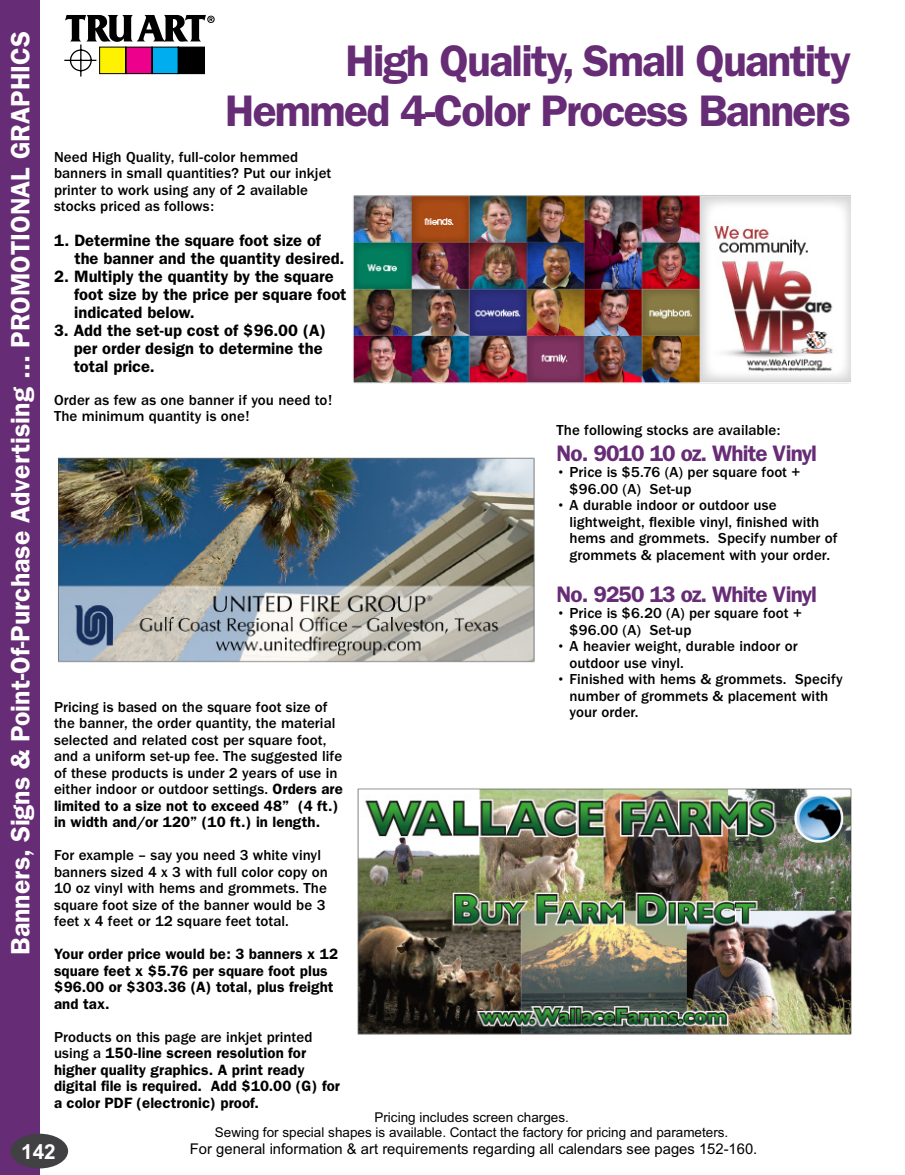
<style>
.page{position:relative;width:905px;height:1175px;background:#fff}
.page>*{position:absolute;margin:0;border:0;box-sizing:border-box;transform-origin:0 0}
.t1{font:600 44.4px/50.2px "Franklin Gothic";letter-spacing:-.04em;color:#672c76;text-align:right}
.t2{font:600 26.55px "Franklin Gothic";color:#fff}
.t3{font:600 22.5px "Franklin Gothic";letter-spacing:-.04em;color:#672c76}
.t4{font:700 20.7px "Arial";color:#fff}
.t5{font:600 16.5px/18px "Franklin Gothic";color:#000}
.t6{font:500 15px/16.5px "Franklin Gothic";letter-spacing:.005em;color:#000}
.t7{font:600 15px/16.5px "Franklin Gothic";letter-spacing:.005em;color:#000}
.t8{font:14.85px "Arial";color:#000}
.t9{font:13.5px/15px "Arial";color:#000;text-align:center}
.s1{font-weight:600}
.s2{font-weight:500}
</style>
<div class="page">
<img style="left:40px;top:195px;width:812px;height:974px">
<div style="left:0;top:0;width:40px;height:1174px;background:#672c76"></div>
<svg style="left:64px;top:15px;width:151px;height:62px"></svg>
<div style="left:10px;top:1133px;width:58px;height:35px;background:#414042;border-radius:50%"></div>
<h2 class="t2" style="left:5px;top:955px;width:925px;rotate:-90deg">Banners, Signs &amp; Point-Of-Purchase Advertising ... PROMOTIONAL GRAPHICS</h2>
<h1 class="t1" style="left:225px;top:35px;width:627px">High Quality, Small Quantity<br>Hemmed 4-Color Process Banners</h1>
<p class="t6" style="left:54px;top:149px;width:279px">Need High Quality, full-color hemmed banners in small quantities? Put our inkjet printer to work using any of 2 available stocks priced as follows:</p>
<p class="t5" style="left:74px;top:231px;width:272px;text-indent:-20px">1. Determine the square foot size of the banner and the quantity desired.</p>
<p class="t5" style="left:74px;top:267px;width:274px;text-indent:-20px">2. Multiply the quantity by the square foot size by the price per square foot indicated below.</p>
<p class="t5" style="left:74px;top:321px;width:254px;text-indent:-20px">3. Add the set-up cost of $96.00 (A) per order design to determine the total price.</p>
<p class="t6" style="left:54px;top:392px;width:280px">Order as few as one banner if you need to!<br>The minimum quantity is one!</p>
<p class="t6" style="left:556px;top:422px;width:226px">The following stocks are available:</p>
<h3 class="t3" style="left:556px;top:439px;width:262px">No. 9010 10 oz. White Vinyl</h3>
<p class="t6" style="left:569px;top:464px;width:232px;text-indent:-13px">• Price is $5.76 (A) per square foot + $96.00 (A) Set-up</p>
<p class="t6" style="left:569px;top:497px;width:270px;text-indent:-13px">• A durable indoor or outdoor use lightweight, flexible vinyl, finished with hems and grommets. Specify number of grommets &amp; placement with your order.</p>
<h3 class="t3" style="left:556px;top:580px;width:262px">No. 9250 13 oz. White Vinyl</h3>
<p class="t6" style="left:569px;top:605px;width:234px;text-indent:-13px">• Price is $6.20 (A) per square foot + $96.00 (A) Set-up</p>
<p class="t6" style="left:569px;top:638px;width:230px;text-indent:-13px">• A heavier weight, durable indoor or outdoor use vinyl.</p>
<p class="t6" style="left:569px;top:671px;width:275px;text-indent:-13px">• Finished with hems &amp; grommets. Specify number of grommets &amp; placement with your order.</p>
<p class="t6" style="left:54px;top:698px;width:290px">Pricing is based on the square foot size of the banner, the order quantity, the material selected and related cost per square foot, and a uniform set-up fee. The suggested life of these products is under 2 years of use in either indoor or outdoor settings. <span class="s1">Orders are limited to a size not to exceed 48” (4 ft.) in width and/or 120” (10 ft.) in length.</span></p>
<p class="t6" style="left:54px;top:847px;width:275px">For example – say you need 3 white vinyl banners sized 4 x 3 with full color copy on 10 oz vinyl with hems and grommets. The square foot size of the banner would be 3 feet x 4 feet or 12 square feet total.</p>
<p class="t7" style="left:54px;top:945px;width:285px">Your order price would be: 3 banners x 12 square feet x $5.76 per square foot plus $96.00 or $303.36 (A) total, plus freight and tax.</p>
<p class="t7" style="left:54px;top:1028px;width:287px"><span class="s2">Products on this page are inkjet printed using a</span> 150-line screen resolution for higher quality graphics. A print ready digital file is required. Add $10.00 (G) for a color PDF (electronic) proof.</p>
<p class="t9" style="left:215px;top:1109px;width:515px">Pricing includes screen charges.<br>Sewing for special shapes is available. Contact the factory for pricing and parameters.</p>
<h3 class="t4" style="left:21px;top:1140px;width:36px">142</h3>
<p class="t8" style="left:190px;top:1140px;width:569px">For general information &amp; art requirements regarding all calendars see pages 152-160.</p>
</div>
